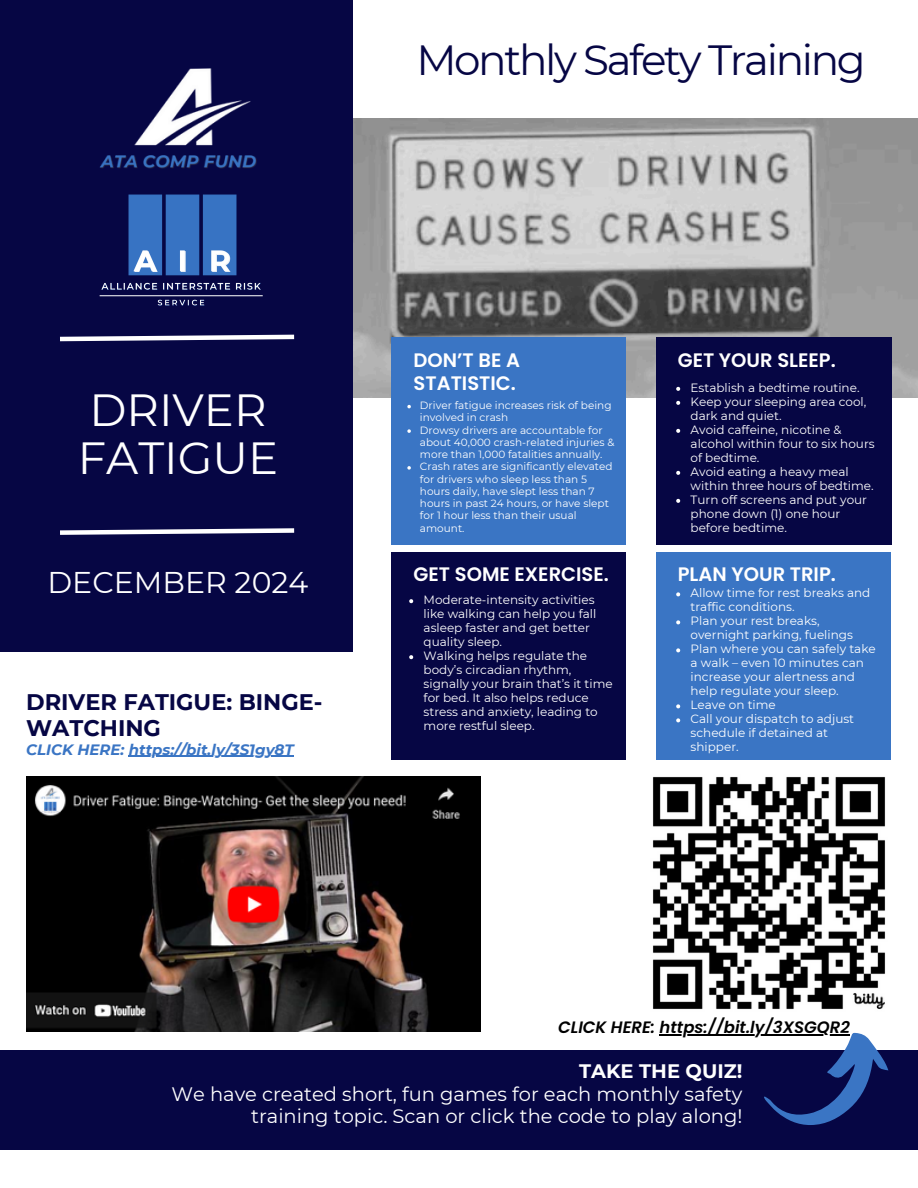
<style>
.page{position:relative;width:918px;height:1188px;background:#fff}
.page>*{position:absolute;margin:0;border:0;box-sizing:border-box;transform-origin:0 0}
.t1{font:45px/48.3px "Montserrat";color:#fff}
.t2{font:42.15px "Montserrat";letter-spacing:-.055em;color:#060644}
.t3{font:30px "Montserrat";color:#fff}
.t4{font:700 22.5px/25.8px "Montserrat";color:#060644}
.t5{font:19.5px/22.5px "Montserrat";color:#fff;text-align:right}
.t6{font:600 19.5px/22.5px "Poppins";color:#fff}
.t7{font:700 19.5px "Montserrat";color:#fff}
.t8{font:italic 600 16.5px "Poppins";color:#000}
.t9{font:italic 700 15px "Montserrat";color:#3a75c4}
.t10{font:12px/14px "Montserrat";color:#fff}
.t11{font:10.5px/12.3px "Montserrat";color:#fff}
</style>
<div class="page">
<img style="left:352px;top:118px;width:566px;height:279px">
<div style="left:0;top:0;width:352px;height:652px;background:#060644"></div>
<svg style="left:60px;top:528px;width:235px;height:7px"></svg>
<svg style="left:60px;top:334px;width:235px;height:8px"></svg>
<img style="left:99px;top:195px;width:164px;height:111px">
<img style="left:100px;top:68px;width:157px;height:101px">
<div style="left:0;top:1050px;width:918px;height:100px;background:#060644"></div>
<svg style="left:764px;top:1033px;width:124px;height:92px"></svg>
<div style="left:391px;top:337px;width:235px;height:207px;background:#3a75c4"></div>
<div style="left:657px;top:337px;width:234px;height:207px;background:#060644"></div>
<div style="left:391px;top:552px;width:235px;height:208px;background:#060644"></div>
<div style="left:656px;top:552px;width:235px;height:208px;background:#3a75c4"></div>
<img style="left:652px;top:776px;width:234px;height:234px">
<hr style="left:129px;top:756px;width:165px;height:1px;background:#3a75c4">
<svg style="left:407px;top:405px;width:4px;height:3px"></svg>
<svg style="left:407px;top:429px;width:4px;height:4px"></svg>
<svg style="left:407px;top:466px;width:4px;height:4px"></svg>
<svg style="left:676px;top:387px;width:4px;height:4px"></svg>
<svg style="left:676px;top:401px;width:4px;height:4px"></svg>
<svg style="left:676px;top:429px;width:4px;height:4px"></svg>
<svg style="left:676px;top:471px;width:4px;height:4px"></svg>
<svg style="left:676px;top:499px;width:4px;height:4px"></svg>
<svg style="left:409px;top:599px;width:4px;height:4px"></svg>
<svg style="left:409px;top:655px;width:4px;height:4px"></svg>
<svg style="left:676px;top:592px;width:4px;height:4px"></svg>
<svg style="left:676px;top:620px;width:4px;height:4px"></svg>
<svg style="left:676px;top:648px;width:4px;height:4px"></svg>
<svg style="left:676px;top:704px;width:4px;height:4px"></svg>
<svg style="left:676px;top:718px;width:4px;height:4px"></svg>
<hr style="left:660px;top:1034px;width:190px;height:1px;background:#000">
<img style="left:26px;top:777px;width:455px;height:255px">
<h5 class="t2" style="left:416px;top:35px;width:451px">Monthly Safety Training</h5>
<h3 class="t1" style="left:78px;top:385px;width:202px">DRIVER<br>FATIGUE</h3>
<h2 class="t3" style="left:48px;top:564px;width:262px">DECEMBER 2024</h2>
<h3 class="t4" style="left:26px;top:689px;width:298px">DRIVER FATIGUE: BINGE-<br>WATCHING</h3>
<p class="t9" style="left:26px;top:740px;width:269px">CLICK HERE: https://bit.ly/3S1gy8T</p>
<p class="t6" style="left:414px;top:349px;width:108px">DON’T BE A<br>STATISTIC.</p>
<p class="t11" style="left:420px;top:399px;width:193px">Driver fatigue increases risk of being involved in crash</p>
<p class="t11" style="left:420px;top:424px;width:196px">Drowsy drivers are accountable for about 40,000 crash-related injuries &amp; more than 1,000 fatalities annually.</p>
<p class="t11" style="left:420px;top:461px;width:194px">Crash rates are significantly elevated for drivers who sleep less than 5 hours daily, have slept less than 7 hours in past 24 hours, or have slept for 1 hour less than their usual amount.</p>
<p class="t6" style="left:414px;top:563px;width:197px">GET SOME EXERCISE.</p>
<h5 class="t6" style="left:678px;top:563px;width:160px">PLAN YOUR TRIP.</h5>
<p class="t6" style="left:678px;top:349px;width:160px">GET YOUR SLEEP.</p>
<p class="t10" style="left:691px;top:381px;width:170px">Establish a bedtime routine.</p>
<p class="t10" style="left:691px;top:395px;width:177px">Keep your sleeping area cool, dark and quiet.</p>
<h5 class="t10" style="left:691px;top:423px;width:186px">Avoid caffeine, nicotine &amp; alcohol within four to six hours of bedtime.</h5>
<p class="t10" style="left:691px;top:465px;width:185px">Avoid eating a heavy meal within three hours of bedtime.</p>
<p class="t10" style="left:691px;top:493px;width:178px">Turn off screens and put your phone down (1) one hour before bedtime.</p>
<h5 class="t10" style="left:424px;top:593px;width:174px">Moderate-intensity activities like walking can help you fall asleep faster and get better quality sleep.</h5>
<p class="t10" style="left:424px;top:649px;width:191px">Walking helps regulate the body’s circadian rhythm, signally your brain that’s it time for bed. It also helps reduce stress and anxiety, leading to more restful sleep.</p>
<p class="t10" style="left:691px;top:586px;width:181px">Allow time for rest breaks and traffic conditions.</p>
<p class="t10" style="left:691px;top:614px;width:164px">Plan your rest breaks, overnight parking, fuelings</p>
<p class="t10" style="left:691px;top:642px;width:187px">Plan where you can safely take a walk – even 10 minutes can increase your alertness and help regulate your sleep.</p>
<p class="t10" style="left:691px;top:698px;width:87px">Leave on time</p>
<p class="t10" style="left:691px;top:712px;width:165px">Call your dispatch to adjust schedule if detained at shipper.</p>
<p class="t8" style="left:558px;top:1016px;width:293px">CLICK HERE: https://bit.ly/3XSGQR2</p>
<h3 class="t7" style="left:579px;top:1059px;width:165px">TAKE THE QUIZ!</h3>
<h3 class="t5" style="left:172px;top:1082px;width:573px">We have created short, fun games for each monthly safety training topic. Scan or click the code to play along!</h3>
</div>
